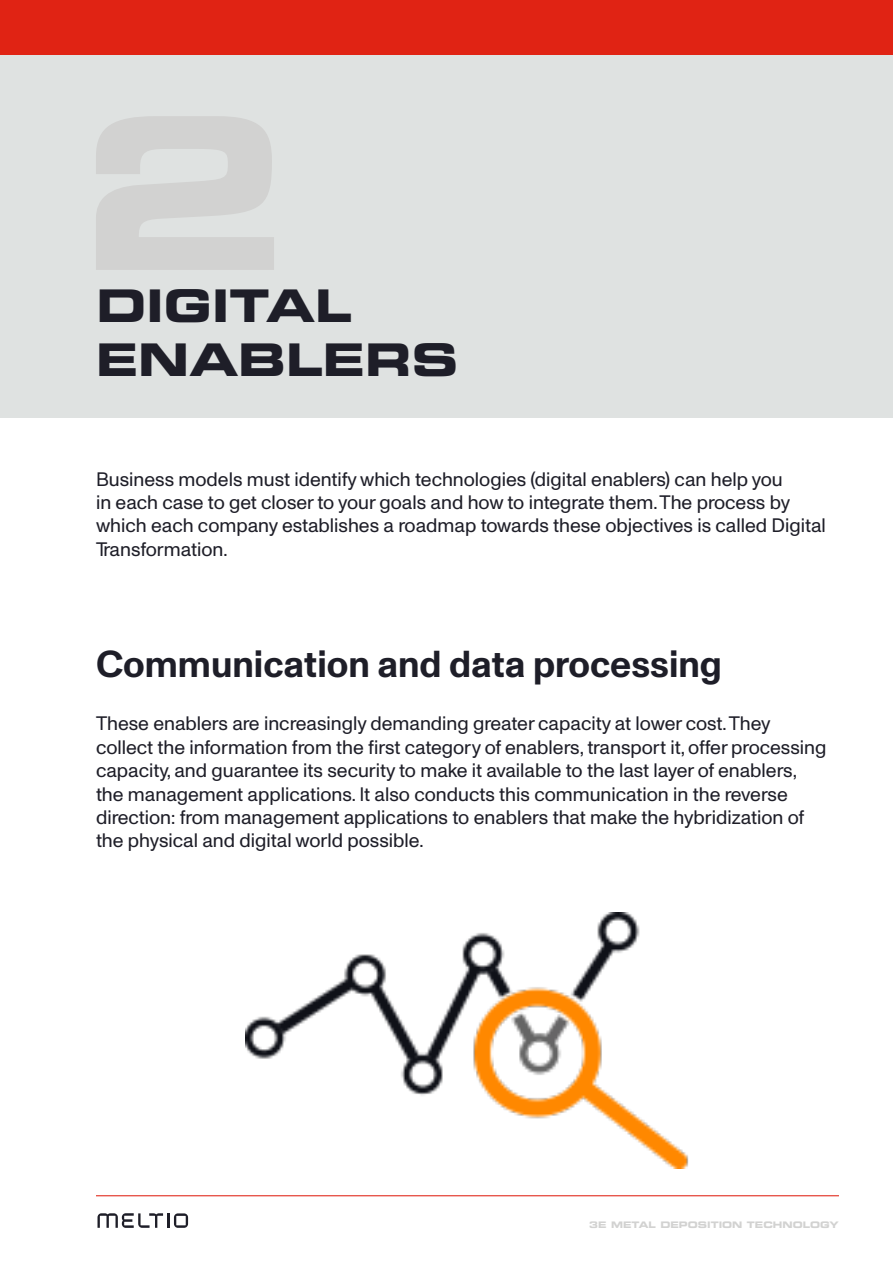
<style>
.page{position:relative;width:893px;height:1263px;background:#fff}
.page>*{position:absolute;margin:0;border:0;box-sizing:border-box;transform-origin:0 0}
.t1{font:45px/54px "Eurostile LT Std Bold Ex 2";color:#1e1e28}
.t2{font:700 37.5px "Monument Grotesk";color:#1e1e28}
.t3{font:19.5px/23.4px "Monument Grotesk";color:#1e1e28}
.t4{font:9px "Eurostile LT Std Bold Ex 2";color:#d2d2d1}
</style>
<div class="page">
<hr style="left:96px;top:1195px;width:743px;height:1px;background:#e02314">
<svg style="left:97px;top:1213px;width:91px;height:15px"></svg>
<div style="left:0;top:0;width:893px;height:417px;background:#dfe2e1"></div>
<div style="left:0;top:0;width:893px;height:54px;background:#e02314"></div>
<img style="left:246px;top:913px;width:443px;height:255px">
<h1 class="t1" style="left:96px;top:278px;width:364px">DIGITAL<br>ENABLERS</h1>
<p class="t3" style="left:96px;top:466px;width:731px">Business models must identify which technologies (digital enablers) can help you<br>in each case to get closer to your goals and how to integrate them. The process by which each company establishes a roadmap towards these objectives is called Digital Transformation.</p>
<h2 class="t2" style="left:96px;top:637px;width:627px">Communication and data processing</h2>
<p class="t3" style="left:96px;top:711px;width:732px">These enablers are increasingly demanding greater capacity at lower cost. They collect the information from the first category of enablers, transport it, offer processing capacity, and guarantee its security to make it available to the last layer of enablers, the management applications. It also conducts this communication in the reverse direction: from management applications to enablers that make the hybridization of the physical and digital world possible.</p>
<p class="t4" style="left:589px;top:1218px;width:251px">3E METAL DEPOSITION TECHNOLOGY</p>
</div>
